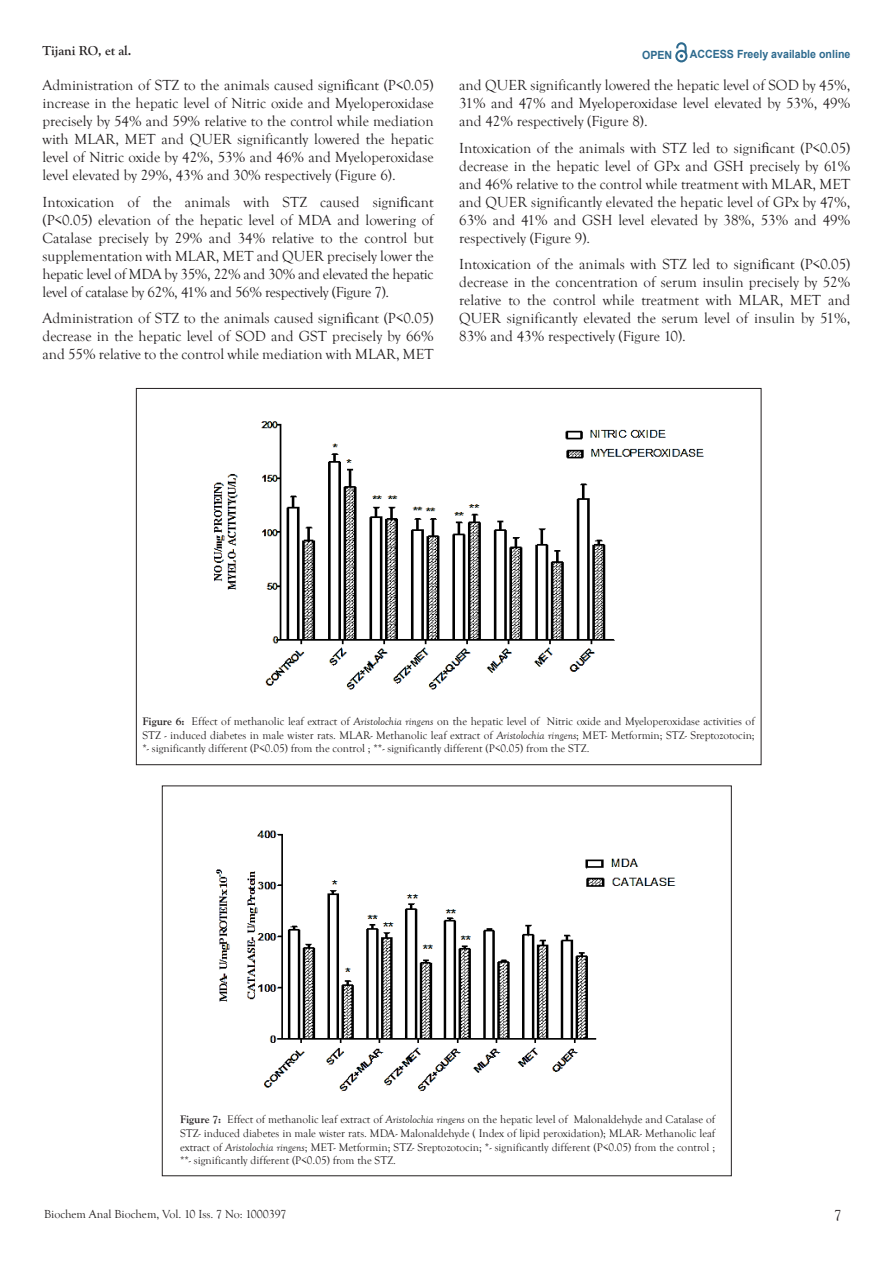
<style>
.page{position:relative;width:893px;height:1263px;background:#fff}
.page>*{position:absolute;margin:0;border:0;box-sizing:border-box;transform-origin:0 0}
.Body_Text_First_Inde{font:15px/18px "Goudy Old Style T";color:#231f20;text-align:justify}
.t1{font:700 13.5px "Goudy Old Style T";color:#231f20}
.t2{font:12px "Goudy Old Style T";color:#231f20}
.t3{font:11.4px/13.6px "Goudy Old Style T";color:#231f20;text-align:justify}
.t4{font:700 11.25px "Arial";color:#2d6a8e;scale:.94 1}
.s1{font-family:"Times New Roman"}
.s2{font-weight:700}
.s3{font-style:italic}
</style>
<div class="page">
<svg style="left:675px;top:43px;width:12px;height:19px"></svg>
<img style="left:213px;top:421px;width:491px;height:269px">
<img style="left:216px;top:830px;width:460px;height:262px">
<p class="t1" style="left:43px;top:43px;width:90px">Tijani RO, et al.</p>
<p class="t4" style="left:642px;top:47px;width:34px">OPEN</p>
<p class="t4" style="left:690px;top:46px;width:172px">ACCESS Freely available online</p>
<p class="Body_Text_First_Inde" style="left:43px;top:77px;width:393px">Administration of STZ to the animals caused signi<span class="s1">fi</span>cant (P&lt;0.05) increase in the hepatic level of Nitric oxide and Myeloperoxidase precisely by 54% and 59% relative to the control while mediation with MLAR, MET and QUER significantly lowered the hepatic level of Nitric oxide by 42%, 53% and 46% and Myeloperoxidase level elevated by 29%, 43% and 30% respectively (Figure 6).</p>
<p class="Body_Text_First_Inde" style="left:43px;top:193px;width:393px">Intoxication of the animals with STZ caused signi<span class="s1">fi</span>cant (P&lt;0.05) elevation of the hepatic level of MDA and lowering of Catalase precisely by 29% and 34% relative to the control but supplementation with MLAR, MET and QUER precisely lower the hepatic level of MDA by 35%, 22% and 30% and elevated the hepatic level of catalase by 62%, 41% and 56% respectively (Figure 7).</p>
<p class="Body_Text_First_Inde" style="left:43px;top:310px;width:393px">Administration of STZ to the animals caused signi<span class="s1">fi</span>cant (P&lt;0.05) decrease in the hepatic level of SOD and GST precisely by 66% and 55% relative to the control while mediation with MLAR, MET</p>
<p class="Body_Text_First_Inde" style="left:459px;top:77px;width:393px">and QUER significantly lowered the hepatic level of SOD by 45%, 31% and 47% and Myeloperoxidase level elevated by 53%, 49% and 42% respectively (Figure 8).</p>
<p class="Body_Text_First_Inde" style="left:459px;top:139px;width:393px">Intoxication of the animals with STZ led to signi<span class="s1">fi</span>cant (P&lt;0.05) decrease in the hepatic level of GPx and GSH precisely by 61% and 46% relative to the control while treatment with MLAR, MET and QUER significantly elevated the hepatic level of GPx by 47%, 63% and 41% and GSH level elevated by 38%, 53% and 49% respectively (Figure 9).</p>
<p class="Body_Text_First_Inde" style="left:459px;top:256px;width:393px">Intoxication of the animals with STZ led to signi<span class="s1">fi</span>cant (P&lt;0.05) decrease in the concentration of serum insulin precisely by 52% relative to the control while treatment with MLAR, MET and QUER significantly elevated the serum level of insulin by 51%, 83% and 43% respectively (Figure 10).</p>
<p class="t3" style="left:142px;top:715px;width:614px"><span class="s2">Figure 6:</span> Effect of methanolic leaf extract of <span class="s3">Aristolochia ringens</span> on the hepatic level of Nitric oxide and Myeloperoxidase activities of STZ - induced diabetes in male wister rats. MLAR- Methanolic leaf extract of <span class="s3">Aristolochia ringens</span>; MET- Metformin; STZ- Sreptozotocin; *- significantly different (P&lt;0.05) from the control ; **- significantly different (P&lt;0.05) from the STZ.</p>
<p class="t3" style="left:180px;top:1113px;width:537px"><span class="s2">Figure 7:</span> Effect of methanolic leaf extract of <span class="s3">Aristolochia ringens</span> on the hepatic level of Malonaldehyde and Catalase of STZ- induced diabetes in male wister rats. MDA- Malonaldehyde ( Index of lipid peroxidation); MLAR- Methanolic leaf extract of <span class="s3">Aristolochia ringens</span>; MET- Metformin; STZ- Sreptozotocin; *- significantly different (P&lt;0.05) from the control ; **- significantly different (P&lt;0.05) from the STZ.</p>
<p class="t2" style="left:44px;top:1207px;width:244px">Biochem Anal Biochem, Vol. 10 Iss. 7 No: 1000397</p>
<p class="Body_Text_First_Inde" style="left:834px;top:1207px;width:9px">7</p>
</div>
